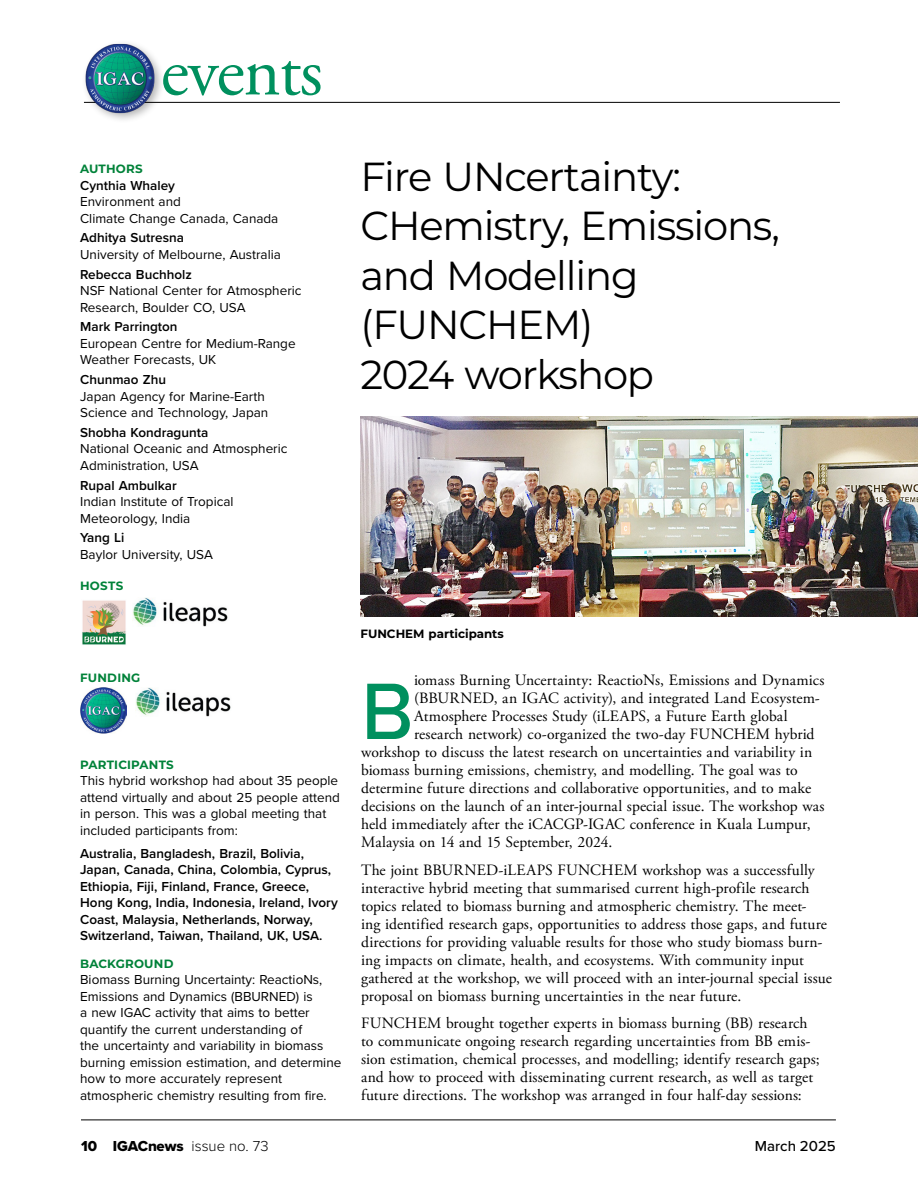
<style>
.page{position:relative;width:918px;height:1188px;background:#fff}
.page>*{position:absolute;margin:0;border:0;box-sizing:border-box;transform-origin:0 0}
.IGAC_text{font:500 82.95px "Proxima Nova";color:#00905e}
.IGAC_text-2{font:72px "Adobe Garamond Pro";letter-spacing:-.02em;color:#00905e}
.IGAC_text-3{font:40.5px/49.5px "Montserrat";letter-spacing:-.03em;color:#000}
.IGAC_text-4{font:15.75px/18px "Adobe Garamond Pro";letter-spacing:.005em;color:#000}
.t1{font:15px "Proxima Nova Extrabld";color:#000}
.t2{font:500 15px "Proxima Nova";color:#000}
.IGAC_text-5{font:13.5px/16.5px "Proxima Nova";color:#000}
.IGAC_text-6{font:600 13.5px/16.5px "Proxima Nova";color:#000}
.IGAC_text-7{font:700 12px "Montserrat";letter-spacing:.015em;color:#008239}
.IGAC_text-8{font:700 12px "Montserrat";color:#000}
.s1{font-weight:600}
.s2{font-family:"Proxima Nova";font-weight:300}
</style>
<div class="page">
<hr style="left:81px;top:1120px;width:755px;height:1px;background:#000">
<hr style="left:84px;top:102px;width:756px;height:1px;background:#000">
<div style="left:81px;top:39px;width:84px;height:85px;background:#000;opacity:.3"></div>
<img style="left:85px;top:44px;width:69px;height:69px">
<img style="left:133px;top:598px;width:95px;height:29px">
<img style="left:81px;top:688px;width:45px;height:46px">
<img style="left:82px;top:600px;width:44px;height:45px">
<img style="left:136px;top:688px;width:95px;height:29px">
<img style="left:360px;top:417px;width:558px;height:200px">
<p class="IGAC_text-2" style="left:161px;top:28px;width:164px">events</p>
<p class="IGAC_text-7" style="left:80px;top:160px;width:64px">AUTHORS</p>
<p class="IGAC_text-5" style="left:80px;top:176px;width:200px"><span class="s1">Cynthia Whaley<br></span>Environment and<br>Climate Change Canada, Canada</p>
<p class="IGAC_text-5" style="left:80px;top:229px;width:202px"><span class="s1">Adhitya Sutresna<br></span>University of Melbourne, Australia</p>
<p class="IGAC_text-5" style="left:80px;top:265px;width:223px"><span class="s1">Rebecca Buchholz<br></span>NSF National Center for Atmospheric<br>Research, Boulder CO, USA</p>
<p class="IGAC_text-5" style="left:80px;top:318px;width:217px"><span class="s1">Mark Parrington<br></span>European Centre for Medium-Range<br>Weather Forecasts, UK</p>
<p class="IGAC_text-5" style="left:80px;top:371px;width:190px"><span class="s1">Chunmao Zhu<br></span>Japan Agency for Marine-Earth<br>Science and Technology, Japan</p>
<p class="IGAC_text-5" style="left:80px;top:424px;width:209px"><span class="s1">Shobha Kondragunta<br></span>National Oceanic and Atmospheric<br>Administration, USA</p>
<p class="IGAC_text-6" style="left:80px;top:477px;width:98px">Rupal Ambulkar</p>
<p class="IGAC_text-5" style="left:80px;top:493px;width:155px">Indian Institute of Tropical<br>Meteorology, India</p>
<p class="IGAC_text-5" style="left:80px;top:529px;width:134px"><span class="s1">Yang Li<br></span>Baylor University, USA</p>
<p class="IGAC_text-7" style="left:80px;top:577px;width:45px">HOSTS</p>
<p class="IGAC_text-7" style="left:80px;top:669px;width:62px">FUNDING</p>
<p class="IGAC_text-7" style="left:80px;top:756px;width:95px">PARTICIPANTS</p>
<p class="IGAC_text-5" style="left:80px;top:772px;width:261px">This hybrid workshop had about 35 people attend virtually and about 25 people attend in person. This was a global meeting that included participants from:</p>
<p class="IGAC_text-6" style="left:80px;top:844px;width:259px">Australia, Bangladesh, Brazil, Bolivia, Japan, Canada, China, Colombia, Cyprus, Ethiopia, Fiji, Finland, France, Greece, Hong Kong, India, Indonesia, Ireland, Ivory Coast, Malaysia, Netherlands, Norway, Switzerland, Taiwan, Thailand, UK, USA.</p>
<p class="IGAC_text-7" style="left:80px;top:955px;width:95px">BACKGROUND</p>
<p class="IGAC_text-5" style="left:80px;top:971px;width:263px">Biomass Burning Uncertainty: ReactioNs, Emissions and Dynamics (BBURNED) is<br>a new IGAC activity that aims to better quantify the current understanding of<br>the uncertainty and variability in biomass burning emission estimation, and determine how to more accurately represent atmospheric chemistry resulting from fire.</p>
<p class="IGAC_text-3" style="left:360px;top:150px;width:421px">Fire UNcertainty:<br>CHemistry, Emissions, and Modelling (FUNCHEM)<br>2024 workshop</p>
<p class="IGAC_text-8" style="left:360px;top:625px;width:145px">FUNCHEM participants</p>
<p class="IGAC_text-4" style="left:414px;top:672px;width:412px">iomass Burning Uncertainty: ReactioNs, Emissions and Dynamics</p>
<p class="IGAC_text-4" style="left:414px;top:690px;width:407px">(BBURNED, an IGAC activity), and integrated Land Ecosystem-</p>
<p class="IGAC_text-4" style="left:414px;top:708px;width:375px">Atmosphere Processes Study (iLEAPS, a Future Earth global</p>
<p class="IGAC_text-4" style="left:414px;top:726px;width:402px">research network) co-organized the two-day FUNCHEM hybrid</p>
<p class="IGAC_text-4" style="left:361px;top:744px;width:453px">workshop to discuss the latest research on uncertainties and variability in</p>
<p class="IGAC_text-4" style="left:361px;top:762px;width:438px">biomass burning emissions, chemistry, and modelling. The goal was to</p>
<p class="IGAC_text-4" style="left:361px;top:780px;width:452px">determine future directions and collaborative opportunities, and to make</p>
<p class="IGAC_text-4" style="left:361px;top:798px;width:465px">decisions on the launch of an inter-journal special issue. The workshop was</p>
<p class="IGAC_text-4" style="left:361px;top:816px;width:451px">held immediately after the iCACGP-IGAC conference in Kuala Lumpur,</p>
<p class="IGAC_text-4" style="left:361px;top:834px;width:253px">Malaysia on 14 and 15 September, 2024.</p>
<p class="IGAC_text-4" style="left:361px;top:861px;width:472px">The joint BBURNED-iLEAPS FUNCHEM workshop was a successfully interactive hybrid meeting that summarised current high-profile research topics related to biomass burning and atmospheric chemistry. The meet-<br>ing identified research gaps, opportunities to address those gaps, and future directions for providing valuable results for those who study biomass burn&shy;ing impacts on climate, health, and ecosystems. With community input gathered at the workshop, we will proceed with an inter-journal special issue proposal on biomass burning uncertainties in the near future.</p>
<p class="IGAC_text-4" style="left:361px;top:1015px;width:460px">FUNCHEM brought together experts in biomass burning (BB) research to communicate ongoing research regarding uncertainties from BB emis&shy;sion estimation, chemical processes, and modelling; identify research gaps; and how to proceed with disseminating current research, as well as target future directions. The workshop was arranged in four half-day sessions:</p>
<p class="IGAC_text" style="left:361px;top:649px;width:54px">B</p>
<p class="t1" style="left:81px;top:1134px;width:189px">10 IGACnews <span class="s2">issue no. 73</span></p>
<p class="t2" style="left:755px;top:1134px;width:82px">March 2025</p>
</div>
